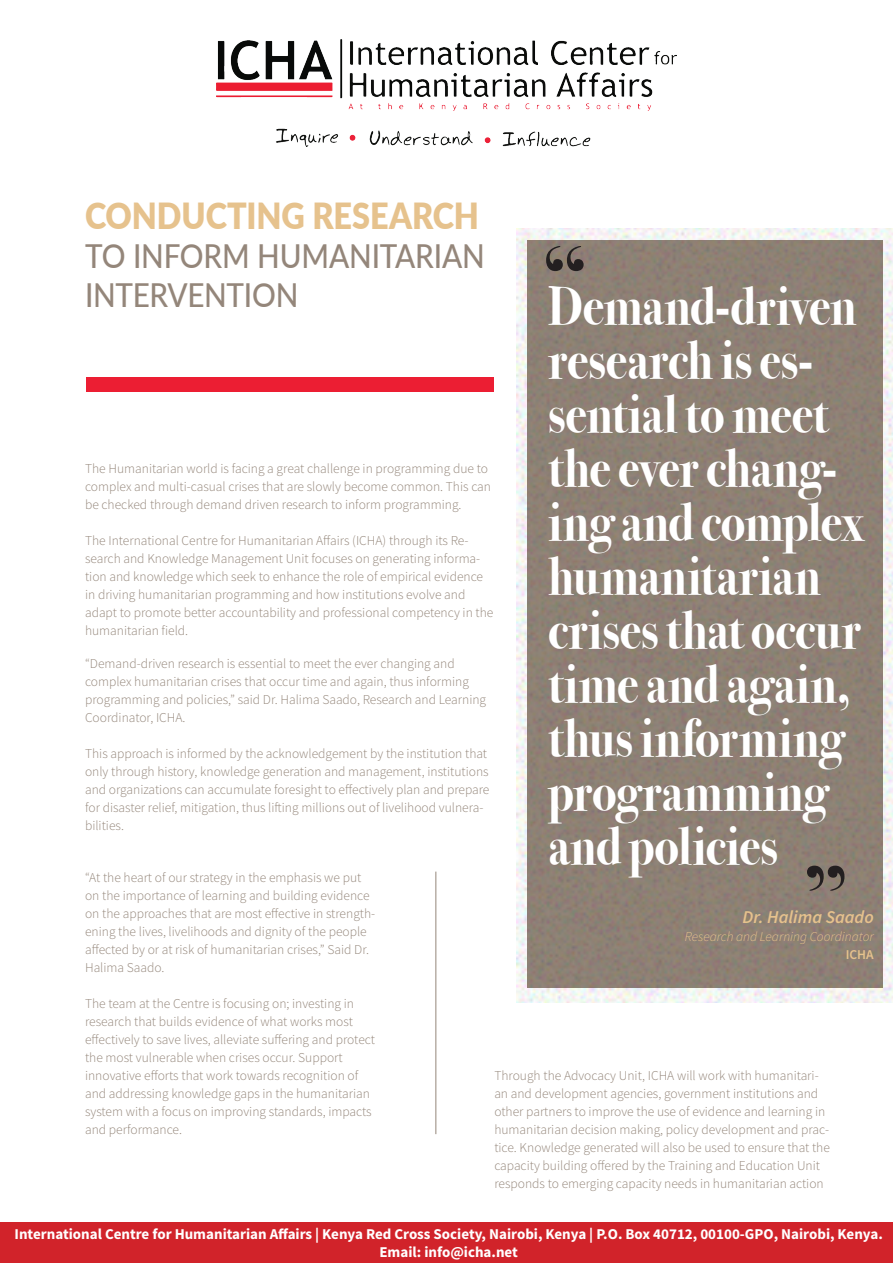
<style>
.page{position:relative;width:893px;height:1263px;background:#fff}
.page>*{position:absolute;margin:0;border:0;box-sizing:border-box;transform-origin:0 0}
.t1{font:700 87px "Bodoni Svty Two ITCTT";color:#231f20}
.t2{font:700 54px/54px "Bodoni Svty Two OSITCTT";color:#fff;scale:.9 1}
.t3{font:900 36px "Lato";letter-spacing:-.005em;color:#e6c28d;scale:.9 1}
.t4{font:500 33px "Lato";letter-spacing:-.01em;color:#94867a;scale:.9 1}
.t5{font:italic 600 18px "Source Sans Pro";color:#e6c28d}
.t6{font:700 15px "Source Sans Pro";color:#fff}
.body{font:300 13.5px/18px "Source Sans Pro";color:#94867a}
.t7{font:italic 300 13.5px "Source Sans Pro";color:#e6c28d}
.t8{font:600 13.5px "Source Sans Pro";color:#e6c28d}
</style>
<div class="page">
<div style="left:86px;top:377px;width:408px;height:15px;background:#ec1e33"></div>
<img style="left:517px;top:229px;width:376px;height:774px">
<div style="left:527px;top:241px;width:356px;height:747px;background:#94867a"></div>
<hr style="left:436px;top:872px;width:1px;height:262px;background:#94867a">
<img style="left:217px;top:39px;width:459px;height:108px">
<div style="left:0;top:1222px;width:893px;height:41px;background:#d1232a"></div>
<p class="t3" style="left:85px;top:188px;width:439px">CONDUCTING RESEARCH</p>
<p class="t4" style="left:85px;top:232px;width:446px">TO INFORM HUMANITARIAN</p>
<p class="t4" style="left:85px;top:271px;width:239px">INTERVENTION</p>
<p class="t1" style="left:541px;top:205px;width:50px">“</p>
<p class="t2" style="left:548px;top:280px;width:344px">Demand-driven</p>
<p class="t2" style="left:548px;top:334px;width:353px">research is es&shy;sential to meet the ever chang&shy;ing and complex</p>
<p class="t2" style="left:548px;top:550px;width:304px">humanitarian</p>
<p class="t2" style="left:548px;top:604px;width:349px">crises that occur time and again, thus informing</p>
<p class="t2" style="left:548px;top:766px;width:312px">programming</p>
<p class="t2" style="left:548px;top:820px;width:257px">and policies</p>
<p class="body" style="left:85px;top:459px;width:408px">The Humanitarian world is facing a great challenge in programming due to complex and multi-casual crises that are slowly become common. This can be checked through demand driven research to inform programming.</p>
<p class="body" style="left:85px;top:531px;width:410px">The International Centre for Humanitarian Affairs (ICHA) through its Re&shy;search and Knowledge Management Unit focuses on generating informa&shy;tion and knowledge which seek to enhance the role of empirical evidence in driving humanitarian programming and how institutions evolve and adapt to promote better accountability and professional competency in the humanitarian field.</p>
<p class="body" style="left:85px;top:654px;width:403px">“Demand-driven research is essential to meet the ever changing and complex humanitarian crises that occur time and again, thus informing programming and policies,” said Dr. Halima Saado, Research and Learning Coordinator, ICHA.</p>
<p class="body" style="left:85px;top:744px;width:406px">This approach is informed by the acknowledgement by the institution that only through history, knowledge generation and management, institutions and organizations can accumulate foresight to effectively plan and prepare for disaster relief, mitigation, thus lifting millions out of livelihood vulnera&shy;bilities.</p>
<p class="t1" style="left:850px;top:931px;width:50px;rotate:-180deg">“</p>
<p class="body" style="left:85px;top:869px;width:292px">“At the heart of our strategy in the emphasis we put on the importance of learning and building evidence on the approaches that are most effective in strength&shy;ening the lives, livelihoods and dignity of the people affected by or at risk of humanitarian crises,” Said Dr.<br>Halima Saado.</p>
<p class="body" style="left:85px;top:995px;width:291px">The team at the Centre is focusing on; investing in research that builds evidence of what works most effectively to save lives, alleviate suffering and protect the most vulnerable when crises occur. Support innovative efforts that work towards recognition of and addressing knowledge gaps in the humanitarian system with a focus on improving standards, impacts and performance.</p>
<p class="t5" style="left:743px;top:905px;width:133px">Dr. Halima Saado</p>
<p class="t7" style="left:685px;top:928px;width:191px">Research and Learning Coordinator</p>
<p class="t8" style="left:846px;top:945px;width:30px">ICHA</p>
<p class="body" style="left:494px;top:1067px;width:337px">Through the Advocacy Unit, ICHA will work with humanitari&shy;an and development agencies, government institutions and other partners to improve the use of evidence and learning in humanitarian decision making, policy development and prac&shy;tice. Knowledge generated will also be used to ensure that the capacity building offered by the Training and Education Unit responds to emerging capacity needs in humanitarian action</p>
<p class="t6" style="left:14px;top:1223px;width:870px">International Centre for Humanitarian Affairs | Kenya Red Cross Society, Nairobi, Kenya | P.O. Box 40712, 00100-GPO, Nairobi, Kenya.</p>
<p class="t6" style="left:379px;top:1241px;width:140px">Email: info@icha.net</p>
</div>
